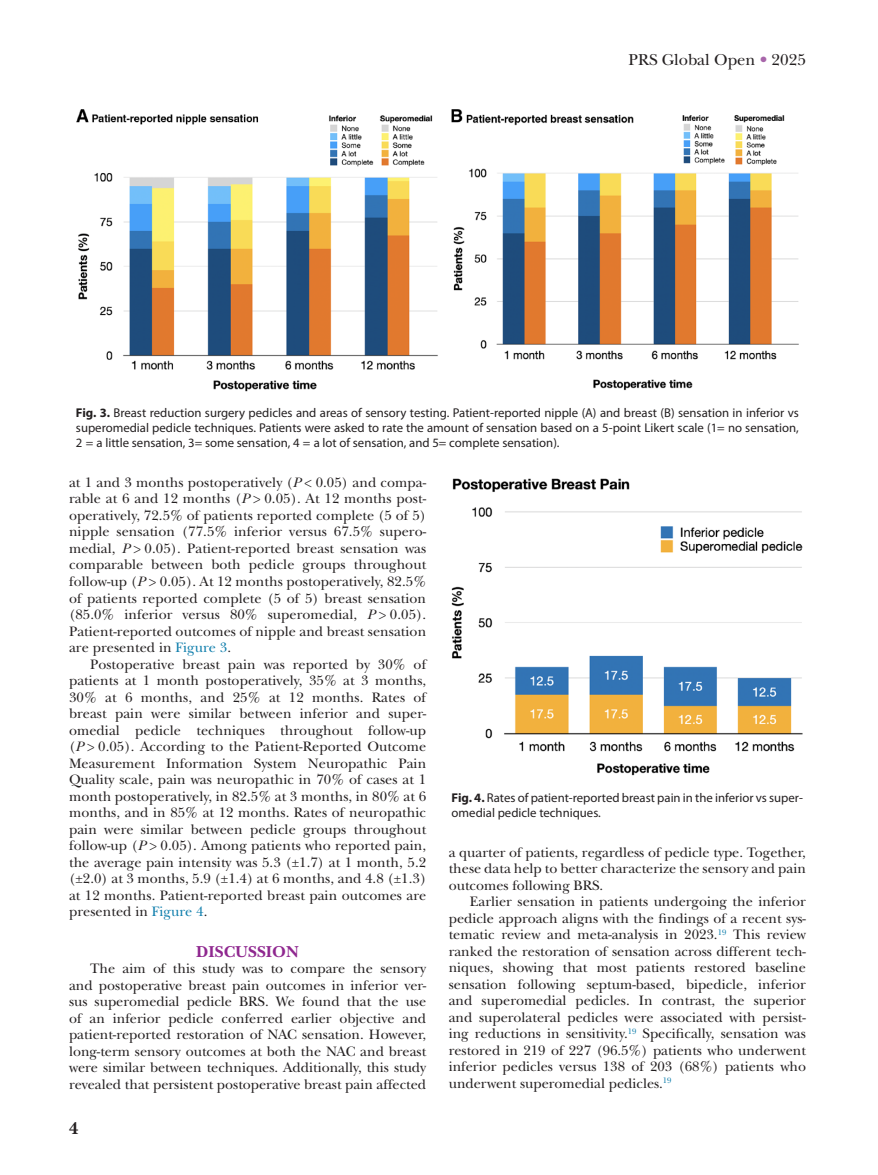
<style>
.page{position:relative;width:878px;height:1175px;background:#fff}
.page>*{position:absolute;margin:0;border:0;box-sizing:border-box;transform-origin:0 0}
.t1{font:700 18px "New Baskerville Std";color:#231f20}
.t2{font:16.5px "New Baskerville Std";color:#231f20}
.t3{font:700 16.5px "New Baskerville Std";color:#8f278f}
.t4{font:14.25px/16.5px "New Baskerville Std";color:#231f20;text-align:justify}
.t5{font:12.75px/15px "Myriad Pro";color:#231f20;text-align:justify}
.s1{color:#a866aa}
.s2{font-weight:700}
.s3{font-style:italic}
.s4{color:#0f7eac}
</style>
<div class="page">
<img style="left:76px;top:109px;width:723px;height:282px">
<img style="left:451px;top:478px;width:351px;height:298px">
<p class="t2" style="left:628px;top:50px;width:179px">PRS Global Open <span class="s1">•</span> 2025</p>
<p class="t5" style="left:76px;top:405px;width:724px"><span class="s2">Fig. 3.</span> Breast reduction surgery pedicles and areas of sensory testing. Patient-reported nipple (A) and breast (B) sensation in inferior vs superomedial pedicle techniques. Patients were asked to rate the amount of sensation based on a 5-point Likert scale (1= no sensation, 2 = a little sensation, 3= some sensation, 4 = a lot of sensation, and 5= complete sensation).</p>
<p class="t4" style="left:69px;top:474px;width:359px">at 1 and 3 months postoperatively (<span class="s3">P</span> &lt; 0.05) and compa&shy;rable at 6 and 12 months (<span class="s3">P</span> &gt; 0.05). At 12 months post&shy;operatively, 72.5% of patients reported complete (5 of 5) nipple sensation (77.5% inferior versus 67.5% supero&shy;medial, <span class="s3">P</span> &gt; 0.05). Patient-reported breast sensation was comparable between both pedicle groups throughout follow-up (<span class="s3">P</span> &gt; 0.05). At 12 months postoperatively, 82.5% of patients reported complete (5 of 5) breast sensation (85.0% inferior versus 80% superomedial, <span class="s3">P</span> &gt; 0.05).<br>Patient-reported outcomes of nipple and breast sensation are presented in <span class="s4">Figure 3</span>.</p>
<p class="t4" style="left:69px;top:655px;width:359px;text-indent:21px">Postoperative breast pain was reported by 30% of patients at 1 month postoperatively, 35% at 3 months, 30% at 6 months, and 25% at 12 months. Rates of breast pain were similar between inferior and super&shy;omedial pedicle techniques throughout follow-up (<span class="s3">P</span> &gt; 0.05). According to the Patient-Reported Outcome Measurement Information System Neuropathic Pain Quality scale, pain was neuropathic in 70% of cases at 1 month postoperatively, in 82.5% at 3 months, in 80% at 6 months, and in 85% at 12 months. Rates of neuropathic pain were similar between pedicle groups throughout follow-up (<span class="s3">P</span> &gt; 0.05). Among patients who reported pain, the average pain intensity was 5.3 (±1.7) at 1 month, 5.2 (±2.0) at 3 months, 5.9 (±1.4) at 6 months, and 4.8 (±1.3) at 12 months. Patient-reported breast pain outcomes are presented in <span class="s4">Figure 4</span>.</p>
<p class="t3" style="left:196px;top:941px;width:104px">DISCUSSION</p>
<p class="t4" style="left:69px;top:960px;width:359px;text-indent:21px">The aim of this study was to compare the sensory and postoperative breast pain outcomes in inferior ver&shy;sus superomedial pedicle BRS. We found that the use of an inferior pedicle conferred earlier objective and patient-reported restoration of NAC sensation. However, long-term sensory outcomes at both the NAC and breast were similar between techniques. Additionally, this study revealed that persistent postoperative breast pain affected</p>
<p class="t1" style="left:69px;top:1118px;width:11px">4</p>
<p class="t5" style="left:451px;top:790px;width:353px"><span class="s2">Fig. 4.</span> Rates of patient-reported breast pain in the inferior vs super&shy;omedial pedicle techniques.</p>
<p class="t4" style="left:449px;top:844px;width:359px">a quarter of patients, regardless of pedicle type. Together, these data help to better characterize the sensory and pain outcomes following BRS.</p>
<p class="t4" style="left:448px;top:893px;width:359px;text-indent:21px">Earlier sensation in patients undergoing the inferior pedicle approach aligns with the findings of a recent sys&shy;tematic review and meta-analysis in 2023.<sup>19</sup> This review ranked the restoration of sensation across different tech&shy;niques, showing that most patients restored baseline sensation following septum-based, bipedicle, inferior and superomedial pedicles. In contrast, the superior and superolateral pedicles were associated with persist&shy;ing reductions in sensitivity.<sup>19</sup> Specifically, sensation was restored in 219 of 227 (96.5%) patients who underwent inferior pedicles versus 138 of 203 (68%) patients who underwent superomedial pedicles.<sup>19</sup></p>
</div>
